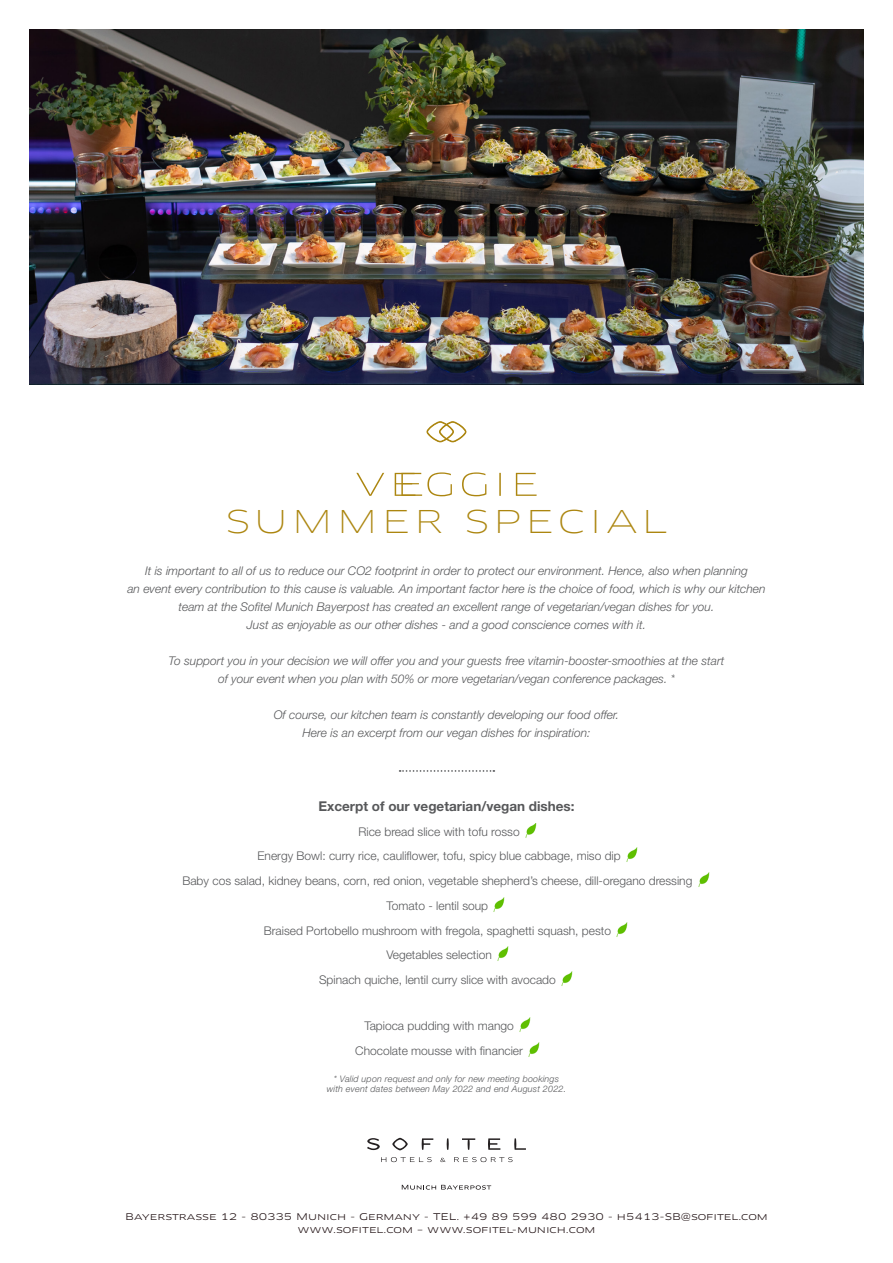
<style>
.page{position:relative;width:893px;height:1263px;background:#fff}
.page>*{position:absolute;margin:0;border:0;box-sizing:border-box;transform-origin:0 0}
.t1{font:100 30.75px "Clan OT Extd";letter-spacing:.11em;color:#ac8610}
.t2{font:700 13.5px "Helvetica Neue LT Std";color:#57585a}
.t3{font:italic 300 12px/18px "Helvetica Neue LT Std";color:#57585a;text-align:center}
.t4{font:300 12px "Helvetica Neue LT Std";color:#57585a}
.t5{font:9px "Clan OT Extd";letter-spacing:-.01em;color:#211214}
.t6{font:italic 300 9px/10.8px "Helvetica Neue LT Std";letter-spacing:.02em;color:#57585a;text-align:center}
</style>
<div class="page">
<svg style="left:400px;top:770px;width:94px;height:2px"></svg>
<img style="left:525px;top:823px;width:12px;height:15px">
<img style="left:626px;top:848px;width:12px;height:14px">
<img style="left:698px;top:872px;width:12px;height:15px">
<img style="left:493px;top:897px;width:12px;height:15px">
<img style="left:616px;top:922px;width:12px;height:15px">
<img style="left:497px;top:947px;width:12px;height:14px">
<img style="left:561px;top:972px;width:12px;height:14px">
<img style="left:519px;top:1018px;width:12px;height:14px">
<img style="left:528px;top:1042px;width:12px;height:15px">
<svg style="left:426px;top:421px;width:40px;height:21px"></svg>
<svg style="left:356px;top:472px;width:181px;height:24px"></svg>
<img style="left:30px;top:30px;width:833px;height:355px">
<svg style="left:381px;top:1157px;width:51px;height:5px"></svg>
<svg style="left:440px;top:1158px;width:5px;height:4px"></svg>
<svg style="left:454px;top:1157px;width:59px;height:5px"></svg>
<svg style="left:514px;top:1138px;width:12px;height:12px"></svg>
<svg style="left:488px;top:1138px;width:12px;height:12px"></svg>
<svg style="left:462px;top:1138px;width:13px;height:12px"></svg>
<svg style="left:447px;top:1138px;width:2px;height:12px"></svg>
<svg style="left:422px;top:1138px;width:11px;height:12px"></svg>
<svg style="left:392px;top:1138px;width:16px;height:12px"></svg>
<svg style="left:367px;top:1138px;width:13px;height:12px"></svg>
<svg style="left:402px;top:1185px;width:89px;height:4px"></svg>
<p class="t1" style="left:225px;top:502px;width:444px">SUMMER SPECIAL</p>
<p class="t3" style="left:127px;top:562px;width:640px">It is important to all of us to reduce our CO2 footprint in order to protect our environment. Hence, also when planning<br>an event every contribution to this cause is valuable. An important factor here is the choice of food, which is why our kitchen team at the Sofitel Munich Bayerpost has created an excellent range of vegetarian/vegan dishes for you.<br>Just as enjoyable as our other dishes - and a good conscience comes with it.</p>
<p class="t3" style="left:169px;top:652px;width:557px">To support you in your decision we will offer you and your guests free vitamin-booster-smoothies at the start of your event when you plan with 50% or more vegetarian/vegan conference packages. *</p>
<p class="t3" style="left:274px;top:706px;width:347px">Of course, our kitchen team is constantly developing our food offer.<br>Here is an excerpt from our vegan dishes for inspiration:</p>
<p class="t2" style="left:318px;top:797px;width:258px">Excerpt of our vegetarian/vegan dishes:</p>
<p class="t4" style="left:358px;top:824px;width:163px">Rice bread slice with tofu rosso</p>
<p class="t4" style="left:257px;top:849px;width:365px">Energy Bowl: curry rice, cauliflower, tofu, spicy blue cabbage, miso dip</p>
<p class="t4" style="left:182px;top:873px;width:511px">Baby cos salad, kidney beans, corn, red onion, vegetable shepherd’s cheese, dill-oregano dressing</p>
<p class="t4" style="left:387px;top:898px;width:103px">Tomato - lentil soup</p>
<p class="t4" style="left:264px;top:923px;width:349px">Braised Portobello mushroom with fregola, spaghetti squash, pesto</p>
<p class="t4" style="left:386px;top:948px;width:107px">Vegetables selection</p>
<p class="t4" style="left:319px;top:972px;width:238px">Spinach quiche, lentil curry slice with avocado</p>
<p class="t4" style="left:364px;top:1018px;width:151px">Tapioca pudding with mango</p>
<p class="t4" style="left:355px;top:1043px;width:169px">Chocolate mousse with financier</p>
<p class="t6" style="left:327px;top:1073px;width:241px">* Valid upon request and only for new meeting bookings with event dates between May 2022 and end August 2022.</p>
<p class="t5" style="left:125px;top:1211px;width:644px">Bayerstrasse 12 - 80335 Munich - Germany - TEL. +49 89 599 480 2930 - h5413-SB@sofitel.com</p>
<p class="t5" style="left:298px;top:1224px;width:299px">www.sofitel.com – www.sofitel-munich.com</p>
</div>
